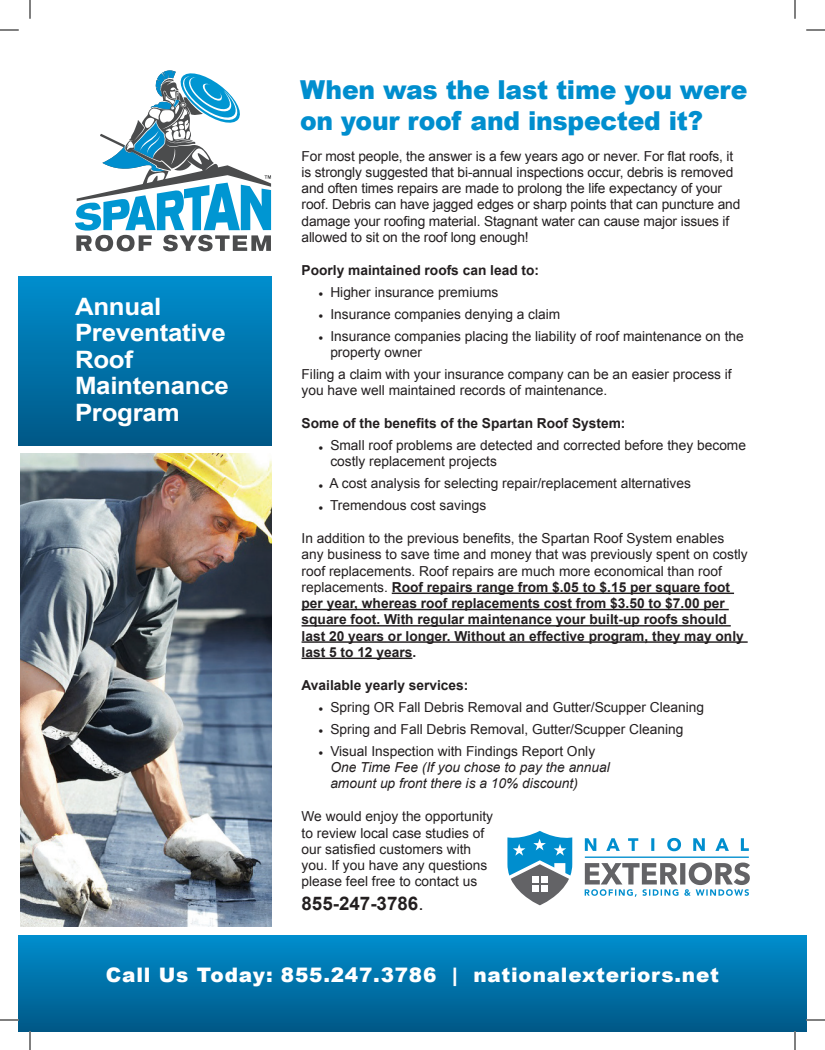
<style>
.page{position:relative;width:825px;height:1050px;background:#fff}
.page>*{position:absolute;margin:0;border:0;box-sizing:border-box;transform-origin:0 0}
.t1{font:900 26.12px/31.2px "Arial";letter-spacing:-.01em;color:#008ece;scale:.96 1}
.t2{font:700 24px/26.5px "Arial";letter-spacing:-.01em;color:#fff;scale:1.08 1}
.t3{font:900 20px "Arial";letter-spacing:.04em;color:#fff}
.t4{font:700 18.75px "Arial";color:#231f20}
.t5{font:13.75px/16.2px "Arial";color:#231f20}
.t6{font:700 13.75px/16.2px "Arial";color:#231f20}
.t7{font:italic 13.75px/16.2px "Arial";color:#231f20}
.s1{font-weight:400}
</style>
<div class="page">
<div style="left:19px;top:935px;width:787px;height:96px;background:linear-gradient(to bottom,#008ecd,#005887)"></div>
<hr style="left:392px;top:593px;width:342px;height:1px;background:#231f20">
<hr style="left:302px;top:609px;width:427px;height:1px;background:#231f20">
<hr style="left:302px;top:625px;width:429px;height:2px;background:#231f20">
<hr style="left:302px;top:641px;width:446px;height:2px;background:#231f20">
<hr style="left:302px;top:658px;width:110px;height:1px;background:#231f20">
<div style="left:19px;top:277px;width:252px;height:169px;background:linear-gradient(to bottom,#008dcd,#005886)"></div>
<img style="left:20px;top:453px;width:251px;height:473px">
<svg style="left:585px;top:838px;width:164px;height:13px"></svg>
<hr style="left:585px;top:857px;width:164px;height:1px;background:#008ece">
<svg style="left:585px;top:863px;width:165px;height:34px"></svg>
<svg style="left:507px;top:831px;width:65px;height:74px"></svg>
<div style="left:541px;top:885px;width:6px;height:7px;background:#fff"></div>
<svg style="left:75px;top:70px;width:196px;height:181px"></svg>
<svg style="left:0;top:29px;width:19px;height:2px"></svg>
<svg style="left:806px;top:29px;width:19px;height:2px"></svg>
<svg style="left:0;top:1019px;width:19px;height:2px"></svg>
<svg style="left:806px;top:1019px;width:19px;height:2px"></svg>
<svg style="left:29px;top:0;width:2px;height:19px"></svg>
<svg style="left:29px;top:1031px;width:2px;height:19px"></svg>
<svg style="left:794px;top:0;width:2px;height:19px"></svg>
<svg style="left:794px;top:1031px;width:2px;height:19px"></svg>
<h2 class="t2" style="left:75px;top:294px;width:144px">Annual<br>Preventative<br>Roof<br>Maintenance<br>Program</h2>
<h1 class="t1" style="left:300px;top:73px;width:468px">When was the last time you were on your roof and inspected it?</h1>
<p class="t5" style="left:302px;top:148px;width:440px">For most people, the answer is a few years ago or never. For flat roofs, it is strongly suggested that bi-annual inspections occur, debris is removed and often times repairs are made to prolong the life expectancy of your roof. Debris can have jagged edges or sharp points that can puncture and damage your roofing material. Stagnant water can cause major issues if allowed to sit on the roof long enough!</p>
<p class="t6" style="left:302px;top:263px;width:239px">Poorly maintained roofs can lead to:</p>
<p class="t5" style="left:318px;top:284px;width:182px">• Higher insurance premiums</p>
<p class="t5" style="left:318px;top:306px;width:243px">• Insurance companies denying a claim</p>
<p class="t5" style="left:330px;top:328px;width:415px;text-indent:-12px">• Insurance companies placing the liability of roof maintenance on the property owner</p>
<p class="t5" style="left:302px;top:366px;width:432px">Filing a claim with your insurance company can be an easier process if you have well maintained records of maintenance.</p>
<p class="t6" style="left:302px;top:416px;width:325px">Some of the benefits of the Spartan Roof System:</p>
<p class="t5" style="left:330px;top:437px;width:417px;text-indent:-12px">• Small roof problems are detected and corrected before they become costly replacement projects</p>
<p class="t5" style="left:318px;top:475px;width:374px">• A cost analysis for selecting repair/replacement alternatives</p>
<p class="t5" style="left:318px;top:497px;width:169px">• Tremendous cost savings</p>
<p class="t6" style="left:302px;top:531px;width:448px"><span class="s1">In addition to the previous benefits, the Spartan Roof System enables any business to save time and money that was previously spent on costly roof replacements. Roof repairs are much more economical than roof replacements.</span> Roof repairs range from $.05 to $.15 per square foot per year, whereas roof replacements cost from $3.50 to $7.00 per square foot. With regular maintenance your built-up roofs should last 20 years or longer. Without an effective program, they may only last 5 to 12 years.</p>
<p class="t6" style="left:302px;top:678px;width:168px">Available yearly services:</p>
<p class="t5" style="left:318px;top:699px;width:387px">• Spring OR Fall Debris Removal and Gutter/Scupper Cleaning</p>
<p class="t5" style="left:318px;top:721px;width:366px">• Spring and Fall Debris Removal, Gutter/Scupper Cleaning</p>
<p class="t5" style="left:318px;top:743px;width:278px">• Visual Inspection with Findings Report Only</p>
<p class="t7" style="left:330px;top:759px;width:281px">One Time Fee (If you chose to pay the annual amount up front there is a 10% discount)</p>
<p class="t5" style="left:302px;top:808px;width:193px">We would enjoy the opportunity to review local case studies of our satisfied customers with you. If you have any questions please feel free to contact us</p>
<h3 class="t4" style="left:302px;top:891px;width:123px">855-247-3786<span class="s1">.</span></h3>
<h3 class="t3" style="left:106px;top:961px;width:615px">Call Us Today: 855.247.3786 | nationalexteriors.net</h3>
</div>
